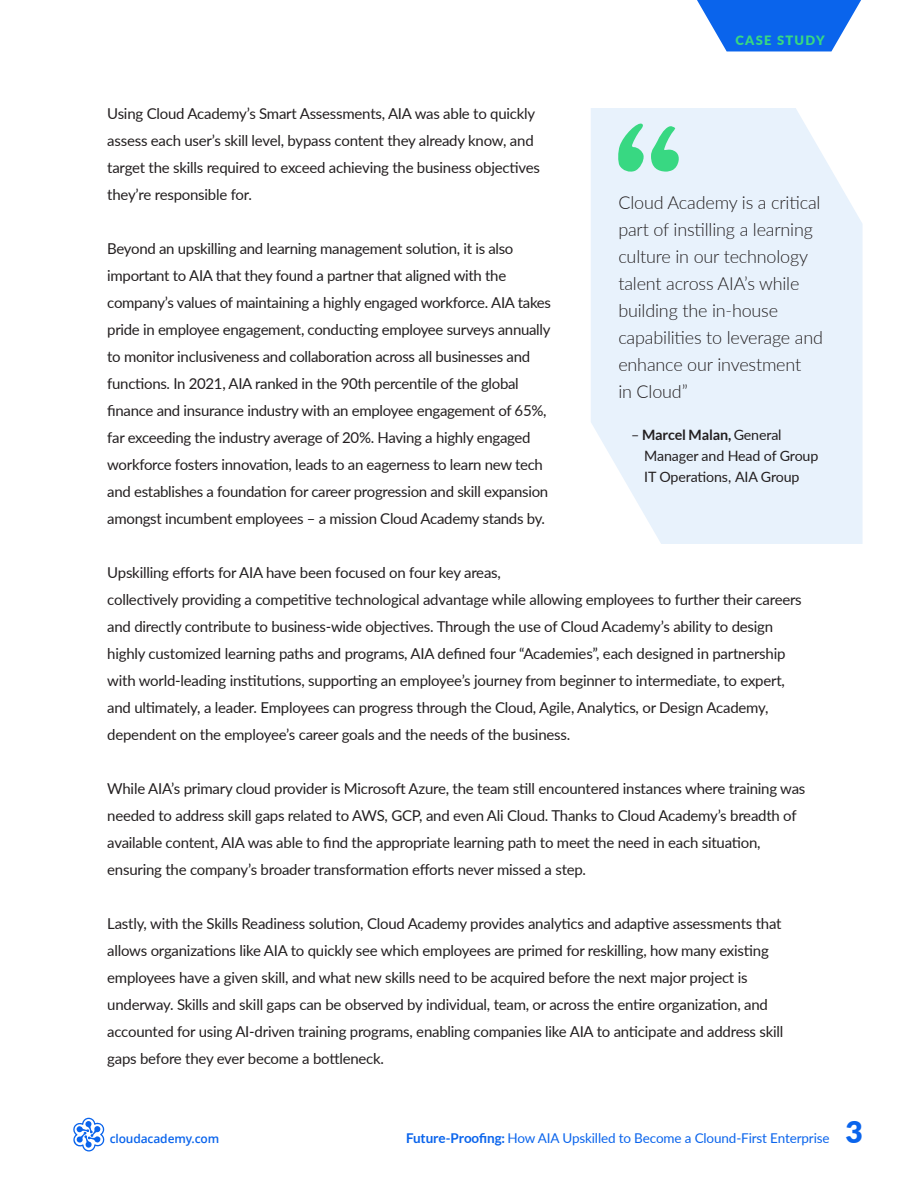
<style>
.page{position:relative;width:918px;height:1188px;background:#fff}
.page>*{position:absolute;margin:0;border:0;box-sizing:border-box;transform-origin:0 0}
.t1{font:900 30px "Lato";color:#0a64ec}
.t2{font:300 18px/27px "Lato";letter-spacing:-.01em;color:#231f20}
.t3{font:15px/27px "Lato";letter-spacing:-.015em;color:#231f20}
.t4{font:14.25px/21px "Lato";letter-spacing:-.01em;color:#231f20}
.t5{font:13.5px "Lato";letter-spacing:-.01em;color:#0a64ec}
.t6{font:900 12.9px "Lato";letter-spacing:.1em;color:#38d882}
.t7{font:600 12px "Open Sans";letter-spacing:-.01em;color:#0a64ec}
.s1{font-weight:700}
</style>
<div class="page">
<svg style="left:697px;top:0;width:164px;height:51px"></svg>
<svg style="left:591px;top:108px;width:272px;height:436px;background:#e9f2fc"></svg>
<svg style="left:618px;top:121px;width:62px;height:52px;background:#95e5c3"></svg>
<svg style="left:73px;top:1117px;width:32px;height:35px"></svg>
<p class="t3" style="left:107px;top:100px;width:434px">Using Cloud Academy’s Smart Assessments, AIA was able to quickly assess each user’s skill level, bypass content they already know, and target the skills required to exceed achieving the business objectives they’re responsible for.</p>
<p class="t3" style="left:107px;top:235px;width:445px">Beyond an upskilling and learning management solution, it is also important to AIA that they found a partner that aligned with the company’s values of maintaining a highly engaged workforce. AIA takes pride in employee engagement, conducting employee surveys annually to monitor inclusiveness and collaboration across all businesses and functions. In 2021, AIA ranked in the 90th percentile of the global finance and insurance industry with an employee engagement of 65%, far exceeding the industry average of 20%. Having a highly engaged workforce fosters innovation, leads to an eagerness to learn new tech and establishes a foundation for career progression and skill expansion amongst incumbent employees – a mission Cloud Academy stands by.</p>
<p class="t6" style="left:736px;top:30px;width:91px">CASE STUDY</p>
<p class="t2" style="left:618px;top:188px;width:206px">Cloud Academy is a critical part of instilling a learning culture in our technology talent across AIA’s while building the in-house capabilities to leverage and enhance our investment<br>in Cloud”</p>
<p class="t4" style="left:644px;top:424px;width:176px;text-indent:-13px">– <span class="s1">Marcel Malan,</span> General<br>Manager and Head of Group<br>IT Operations, AIA Group</p>
<p class="t3" style="left:107px;top:559px;width:696px">Upskilling efforts for AIA have been focused on four key areas,<br>collectively providing a competitive technological advantage while allowing employees to further their careers and directly contribute to business-wide objectives. Through the use of Cloud Academy’s ability to design highly customized learning paths and programs, AIA defined four “Academies”, each designed in partnership with world-leading institutions, supporting an employee’s journey from beginner to intermediate, to expert, and ultimately, a leader. Employees can progress through the Cloud, Agile, Analytics, or Design Academy, dependent on the employee’s career goals and the needs of the business.</p>
<p class="t3" style="left:107px;top:775px;width:700px">While AIA’s primary cloud provider is Microsoft Azure, the team still encountered instances where training was needed to address skill gaps related to AWS, GCP, and even Ali Cloud. Thanks to Cloud Academy’s breadth of available content, AIA was able to find the appropriate learning path to meet the need in each situation, ensuring the company’s broader transformation efforts never missed a step.</p>
<p class="t3" style="left:107px;top:910px;width:678px">Lastly, with the Skills Readiness solution, Cloud Academy provides analytics and adaptive assessments that allows organizations like AIA to quickly see which employees are primed for reskilling, how many existing employees have a given skill, and what new skills need to be acquired before the next major project is underway. Skills and skill gaps can be observed by individual, team, or across the entire organization, and accounted for using AI-driven training programs, enabling companies like AIA to anticipate and address skill gaps before they ever become a bottleneck.</p>
<p class="t7" style="left:110px;top:1131px;width:111px">cloudacademy.com</p>
<p class="t5" style="left:406px;top:1129px;width:425px"><span class="s1">Future-Proofing:</span> How AIA Upskilled to Become a Clound-First Enterprise</p>
<h1 class="t1" style="left:845px;top:1110px;width:19px">3</h1>
</div>
